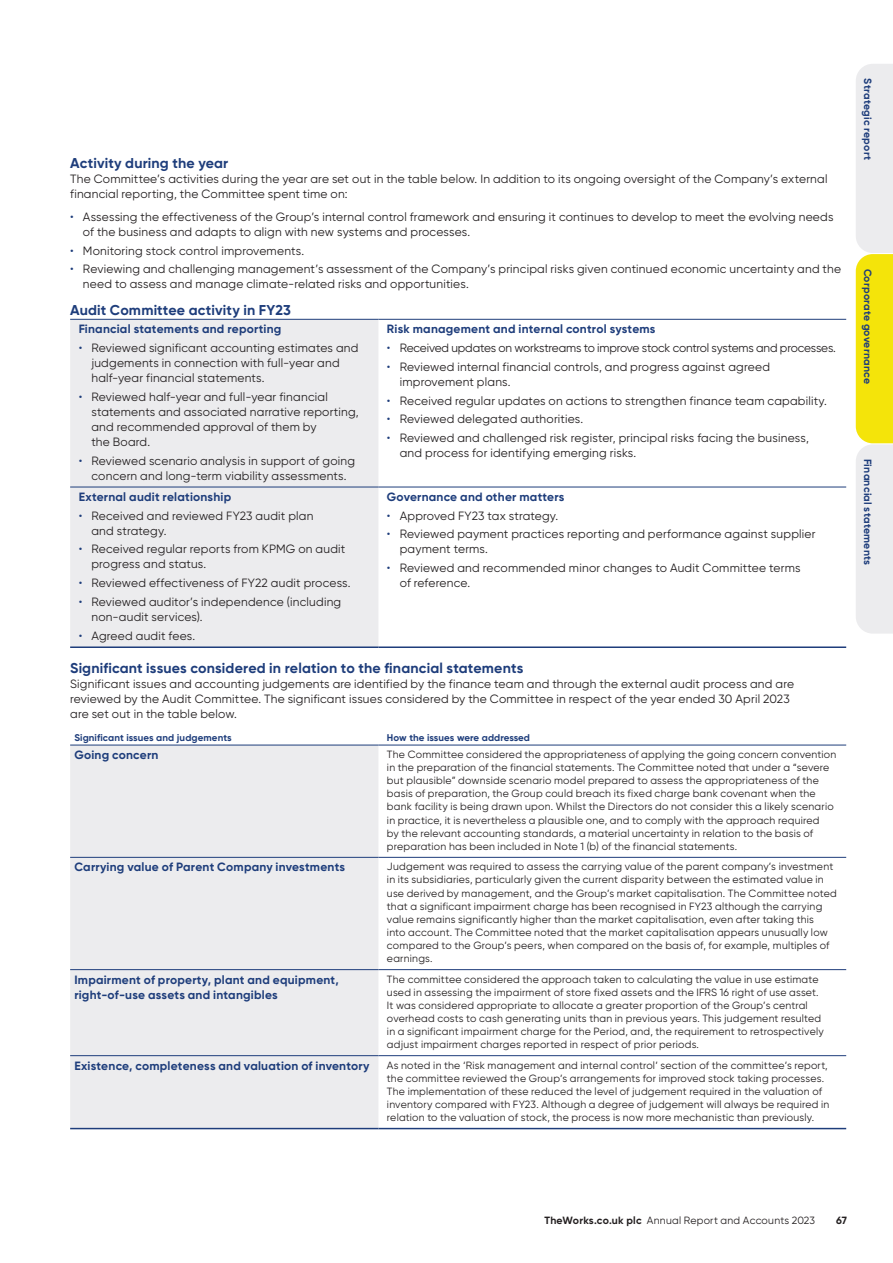
<style>
.page{position:relative;width:893px;height:1263px;background:#fff}
.page>*{position:absolute;margin:0;border:0;box-sizing:border-box;transform-origin:0 0}
.Subhead_1{font:700 14.25px "Gilroy";letter-spacing:.01em;color:#1e3d7b}
.Body_Text{font:12px/15px "Gilroy";letter-spacing:.015em;color:#231f20}
.Body_Text-2{font:700 12px/15px "Gilroy";letter-spacing:.02em;color:#1e3d7b}
.Body_Text-3{font:12px "Gilroy";letter-spacing:-.015em;color:#231f20}
.Body_text_small{font:10.5px/13.2px "Gilroy";letter-spacing:.02em;color:#231f20}
.t1{font:700 10.5px "Gilroy";letter-spacing:.02em;color:#1e3d7b}
.t2{font:700 10.5px "Gilroy";color:#231f20}
.Figshd_RT{font:700 9.75px "Gilroy";letter-spacing:.01em;color:#1e3d7b}
.s1{color:#1e3d7b}
.s2{font-weight:700}
</style>
<div class="page">
<div style="left:70px;top:320px;width:308px;height:326px;background:#ececee"></div>
<hr style="left:70px;top:487px;width:308px;height:1px;background:#1e3d7b">
<hr style="left:378px;top:487px;width:468px;height:1px;background:#1e3d7b">
<hr style="left:70px;top:319px;width:308px;height:1px;background:#1e3d7b">
<hr style="left:378px;top:319px;width:468px;height:1px;background:#1e3d7b">
<hr style="left:70px;top:646px;width:308px;height:2px;background:#1e3d7b">
<hr style="left:378px;top:646px;width:468px;height:2px;background:#1e3d7b">
<div style="left:70px;top:746px;width:308px;height:382px;background:#ececee"></div>
<hr style="left:70px;top:745px;width:308px;height:1px;background:#1e3d7b">
<hr style="left:378px;top:745px;width:468px;height:1px;background:#1e3d7b">
<hr style="left:70px;top:857px;width:308px;height:1px;background:#1e3d7b">
<hr style="left:378px;top:857px;width:468px;height:1px;background:#1e3d7b">
<hr style="left:70px;top:969px;width:308px;height:1px;background:#1e3d7b">
<hr style="left:378px;top:969px;width:468px;height:1px;background:#1e3d7b">
<hr style="left:70px;top:1055px;width:308px;height:1px;background:#1e3d7b">
<hr style="left:378px;top:1055px;width:468px;height:1px;background:#1e3d7b">
<hr style="left:70px;top:1128px;width:308px;height:1px;background:#1e3d7b">
<hr style="left:378px;top:1128px;width:468px;height:1px;background:#1e3d7b">
<svg style="left:856px;top:64px;width:37px;height:570px;background:#efe9a3"></svg>
<p class="Subhead_1" style="left:70px;top:154px;width:160px">Activity during the year</p>
<p class="Body_Text" style="left:70px;top:172px;width:759px">The Committee’s activities during the year are set out in the table below. In addition to its ongoing oversight of the Company’s external financial reporting, the Committee spent time on:</p>
<p class="Body_Text" style="left:83px;top:209px;width:752px;text-indent:-13px"><span class="s1">•</span> Assessing the effectiveness of the Group’s internal control framework and ensuring it continues to develop to meet the evolving needs of the business and adapts to align with new systems and processes.</p>
<p class="Body_Text" style="left:70px;top:243px;width:235px"><span class="s1">•</span> Monitoring stock control improvements.</p>
<p class="Body_Text" style="left:83px;top:262px;width:760px;text-indent:-13px"><span class="s1">•</span> Reviewing and challenging management’s assessment of the Company’s principal risks given continued economic uncertainty and the need to assess and manage climate-related risks and opportunities.</p>
<p class="Subhead_1" style="left:70px;top:301px;width:222px">Audit Committee activity in FY23</p>
<p class="Body_Text-2" style="left:79px;top:322px;width:204px">Financial statements and reporting</p>
<p class="Body_Text-2" style="left:387px;top:322px;width:270px">Risk management and internal control systems</p>
<p class="Body_Text" style="left:91px;top:340px;width:269px;text-indent:-13px"><span class="s1">•</span> Reviewed significant accounting estimates and judgements in connection with full-year and half‑year financial statements.</p>
<p class="Body_Text" style="left:91px;top:389px;width:269px;text-indent:-13px"><span class="s1">•</span> Reviewed half-year and full-year financial statements and associated narrative reporting, and recommended approval of them by<br>the Board.</p>
<p class="Body_Text" style="left:79px;top:453px;width:278px;text-align:center"><span class="s1">•</span> Reviewed scenario analysis in support of going concern and long-term viability assessments.</p>
<p class="Body_Text-3" style="left:387px;top:340px;width:450px"><span class="s1">•</span> Received updates on workstreams to improve stock control systems and processes.</p>
<p class="Body_Text" style="left:400px;top:359px;width:372px;text-indent:-13px"><span class="s1">•</span> Reviewed internal financial controls, and progress against agreed improvement plans.</p>
<p class="Body_Text" style="left:387px;top:393px;width:442px"><span class="s1">•</span> Received regular updates on actions to strengthen finance team capability.</p>
<p class="Body_Text" style="left:387px;top:411px;width:198px"><span class="s1">•</span> Reviewed delegated authorities.</p>
<p class="Body_Text" style="left:400px;top:430px;width:411px;text-indent:-13px"><span class="s1">•</span> Reviewed and challenged risk register, principal risks facing the business, and process for identifying emerging risks.</p>
<p class="Body_Text-2" style="left:79px;top:489px;width:154px">External audit relationship</p>
<p class="Body_Text-2" style="left:387px;top:489px;width:179px">Governance and other matters</p>
<p class="Body_Text" style="left:91px;top:508px;width:224px;text-indent:-13px"><span class="s1">•</span> Received and reviewed FY23 audit plan and strategy.</p>
<p class="Body_Text" style="left:91px;top:542px;width:255px;text-indent:-13px"><span class="s1">•</span> Received regular reports from KPMG on audit progress and status.</p>
<p class="Body_Text" style="left:79px;top:575px;width:274px"><span class="s1">•</span> Reviewed effectiveness of FY22 audit process.</p>
<p class="Body_Text" style="left:91px;top:594px;width:251px;text-indent:-13px"><span class="s1">•</span> Reviewed auditor’s independence (including non-audit services).</p>
<p class="Body_Text" style="left:79px;top:628px;width:118px"><span class="s1">•</span> Agreed audit fees.</p>
<p class="Body_Text" style="left:387px;top:508px;width:173px"><span class="s1">•</span> Approved FY23 tax strategy.</p>
<p class="Body_Text" style="left:400px;top:527px;width:417px;text-indent:-13px"><span class="s1">•</span> Reviewed payment practices reporting and performance against supplier payment terms.</p>
<p class="Body_Text" style="left:400px;top:560px;width:402px;text-indent:-13px"><span class="s1">•</span> Reviewed and recommended minor changes to Audit Committee terms of reference.</p>
<p class="Subhead_1" style="left:70px;top:659px;width:455px">Significant issues considered in relation to the financial statements</p>
<p class="Body_Text" style="left:70px;top:676px;width:725px">Significant issues and accounting judgements are identified by the finance team and through the external audit process and are reviewed by the Audit Committee. The significant issues considered by the Committee in respect of the year ended 30 April 2023 are set out in the table below.</p>
<p class="Figshd_RT" style="left:74px;top:731px;width:159px">Significant issues and judgements</p>
<p class="Figshd_RT" style="left:387px;top:731px;width:145px">How the issues were addressed</p>
<p class="Body_Text-2" style="left:74px;top:747px;width:85px">Going concern</p>
<p class="Body_text_small" style="left:387px;top:747px;width:451px">The Committee considered the appropriateness of applying the going concern convention in the preparation of the financial statements. The Committee noted that under a “severe but plausible” downside scenario model prepared to assess the appropriateness of the basis of preparation, the Group could breach its fixed charge bank covenant when the bank facility is being drawn upon. Whilst the Directors do not consider this a likely scenario in practice, it is nevertheless a plausible one, and to comply with the approach required<br>by the relevant accounting standards, a material uncertainty in relation to the basis of preparation has been included in Note 1 (b) of the financial statements.</p>
<p class="Body_Text-2" style="left:74px;top:860px;width:272px">Carrying value of Parent Company investments</p>
<p class="Body_text_small" style="left:387px;top:860px;width:451px">Judgement was required to assess the carrying value of the parent company’s investment in its subsidiaries, particularly given the current disparity between the estimated value in use derived by management, and the Group’s market capitalisation. The Committee noted that a significant impairment charge has been recognised in FY23 although the carrying value remains significantly higher than the market capitalisation, even after taking this<br>into account. The Committee noted that the market capitalisation appears unusually low compared to the Group’s peers, when compared on the basis of, for example, multiples of earnings.</p>
<p class="Body_Text-2" style="left:74px;top:972px;width:266px">Impairment of property, plant and equipment, right-of-use assets and intangibles</p>
<p class="Body_text_small" style="left:387px;top:972px;width:438px">The committee considered the approach taken to calculating the value in use estimate used in assessing the impairment of store fixed assets and the IFRS 16 right of use asset.<br>It was considered appropriate to allocate a greater proportion of the Group’s central overhead costs to cash generating units than in previous years. This judgement resulted in a significant impairment charge for the Period, and, the requirement to retrospectively adjust impairment charges reported in respect of prior periods.</p>
<p class="Body_Text-2" style="left:74px;top:1058px;width:297px">Existence, completeness and valuation of inventory</p>
<p class="Body_text_small" style="left:387px;top:1058px;width:444px">As noted in the ‘Risk management and internal control’ section of the committee’s report, the committee reviewed the Group’s arrangements for improved stock taking processes.<br>The implementation of these reduced the level of judgement required in the valuation of inventory compared with FY23. Although a degree of judgement will always be required in relation to the valuation of stock, the process is now more mechanistic than previously.</p>
<p class="t1" style="left:874px;top:78px;width:83px;rotate:90deg">Strategic report</p>
<p class="t1" style="left:874px;top:269px;width:117px;rotate:90deg">Corporate governance</p>
<p class="t1" style="left:874px;top:459px;width:108px;rotate:90deg">Financial statements</p>
<p class="Body_text_small" style="left:544px;top:1213px;width:272px"><span class="s2">TheWorks.co.uk plc</span> Annual Report and Accounts 2023</p>
<p class="t2" style="left:836px;top:1213px;width:12px">67</p>
</div>
